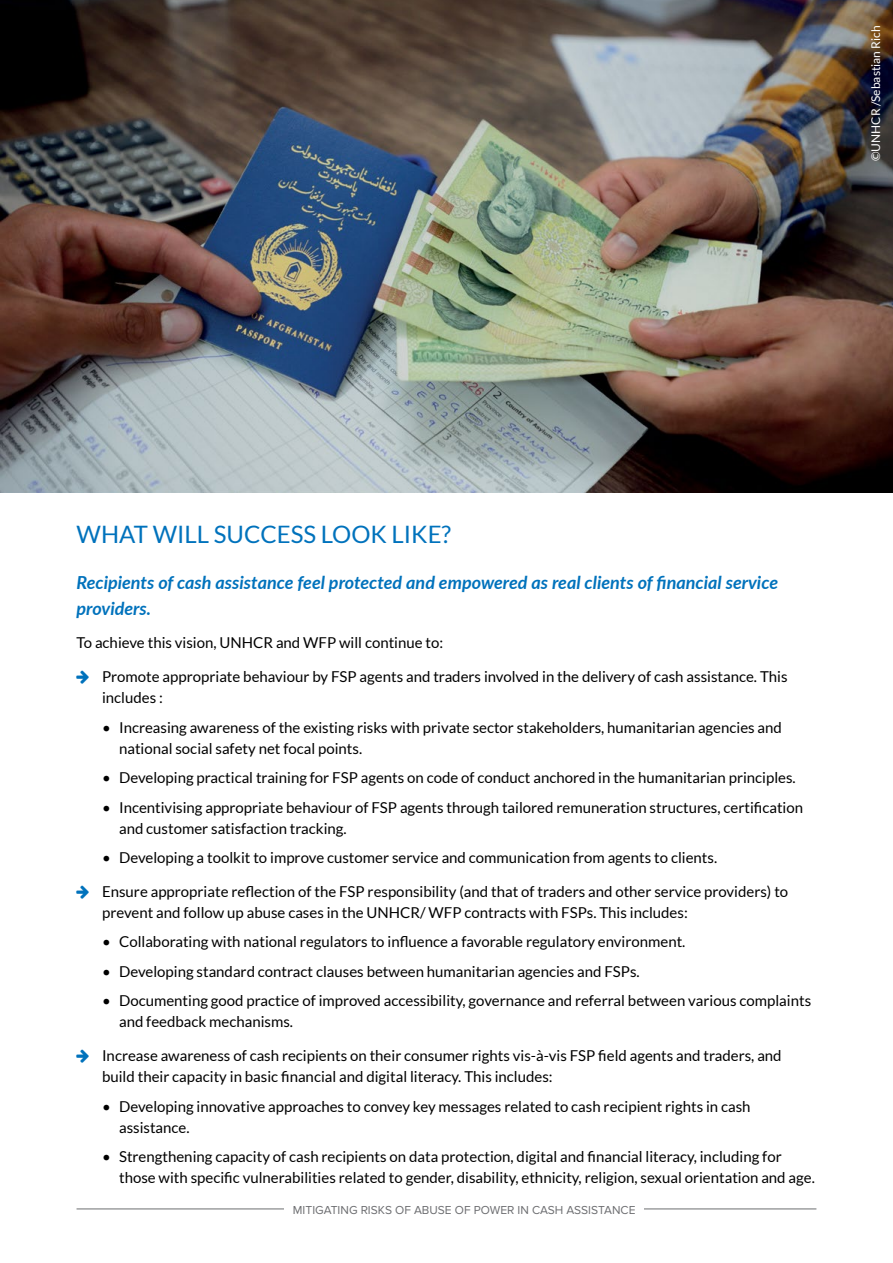
<style>
.page{position:relative;width:893px;height:1263px;background:#fff}
.page>*{position:absolute;margin:0;border:0;box-sizing:border-box;transform-origin:0 0}
.t1{font:24px "Lato";color:#0072bc}
.t2{font:italic 700 18px/25.2px "Lato";color:#0072bc}
.t3{font:15px/21px "Lato";color:#000}
.t4{font:12px "Proxima Nova";color:#6d6e71}
.t5{font:12px "Lato";color:#fff}
</style>
<div class="page">
<hr style="left:77px;top:1208px;width:739px;height:1px;background:#6d6e71">
<div style="left:284px;top:1204px;width:360px;height:10px;background:#fff"></div>
<img style="left:0;top:0;width:893px;height:492px">
<p class="t5" style="left:869px;top:161px;width:137px;rotate:-90deg">©UNHCR /Sebastian Rich</p>
<h1 class="t1" style="left:77px;top:521px;width:376px">WHAT WILL SUCCESS LOOK LIKE?</h1>
<p class="t2" style="left:77px;top:569px;width:703px">Recipients of cash assistance feel protected and empowered as real clients of financial service providers.</p>
<p class="t3" style="left:77px;top:632px;width:368px">To achieve this vision, UNHCR and WFP will continue to:</p>
<p class="t3" style="left:102px;top:666px;width:687px">Promote appropriate behaviour by FSP agents and traders involved in the delivery of cash assistance. This includes :</p>
<p class="t3" style="left:119px;top:717px;width:664px;text-indent:-17px">• Increasing awareness of the existing risks with private sector stakeholders, humanitarian agencies and national social safety net focal points.</p>
<p class="t3" style="left:102px;top:767px;width:695px">• Developing practical training for FSP agents on code of conduct anchored in the humanitarian principles.</p>
<p class="t3" style="left:119px;top:797px;width:686px;text-indent:-17px">• Incentivising appropriate behaviour of FSP agents through tailored remuneration structures, certification and customer satisfaction tracking.</p>
<p class="t3" style="left:102px;top:847px;width:617px">• Developing a toolkit to improve customer service and communication from agents to clients.</p>
<p class="t3" style="left:102px;top:881px;width:688px">Ensure appropriate reflection of the FSP responsibility (and that of traders and other service providers) to prevent and follow up abuse cases in the UNHCR/ WFP contracts with FSPs. This includes:</p>
<p class="t3" style="left:102px;top:931px;width:585px">• Collaborating with national regulators to influence a favorable regulatory environment.</p>
<p class="t3" style="left:102px;top:961px;width:539px">• Developing standard contract clauses between humanitarian agencies and FSPs.</p>
<p class="t3" style="left:119px;top:990px;width:694px;text-indent:-17px">• Documenting good practice of improved accessibility, governance and referral between various complaints and feedback mechanisms.</p>
<p class="t3" style="left:102px;top:1045px;width:681px">Increase awareness of cash recipients on their consumer rights vis-à-vis FSP field agents and traders, and build their capacity in basic financial and digital literacy. This includes:</p>
<p class="t3" style="left:119px;top:1096px;width:633px;text-indent:-17px">• Developing innovative approaches to convey key messages related to cash recipient rights in cash assistance.</p>
<p class="t3" style="left:119px;top:1146px;width:697px;text-indent:-17px">• Strengthening capacity of cash recipients on data protection, digital and financial literacy, including for those with specific vulnerabilities related to gender, disability, ethnicity, religion, sexual orientation and age.</p>
<p class="t4" style="left:293px;top:1203px;width:344px">MITIGATING RISKS OF ABUSE OF POWER IN CASH ASSISTANCE</p>
</div>
